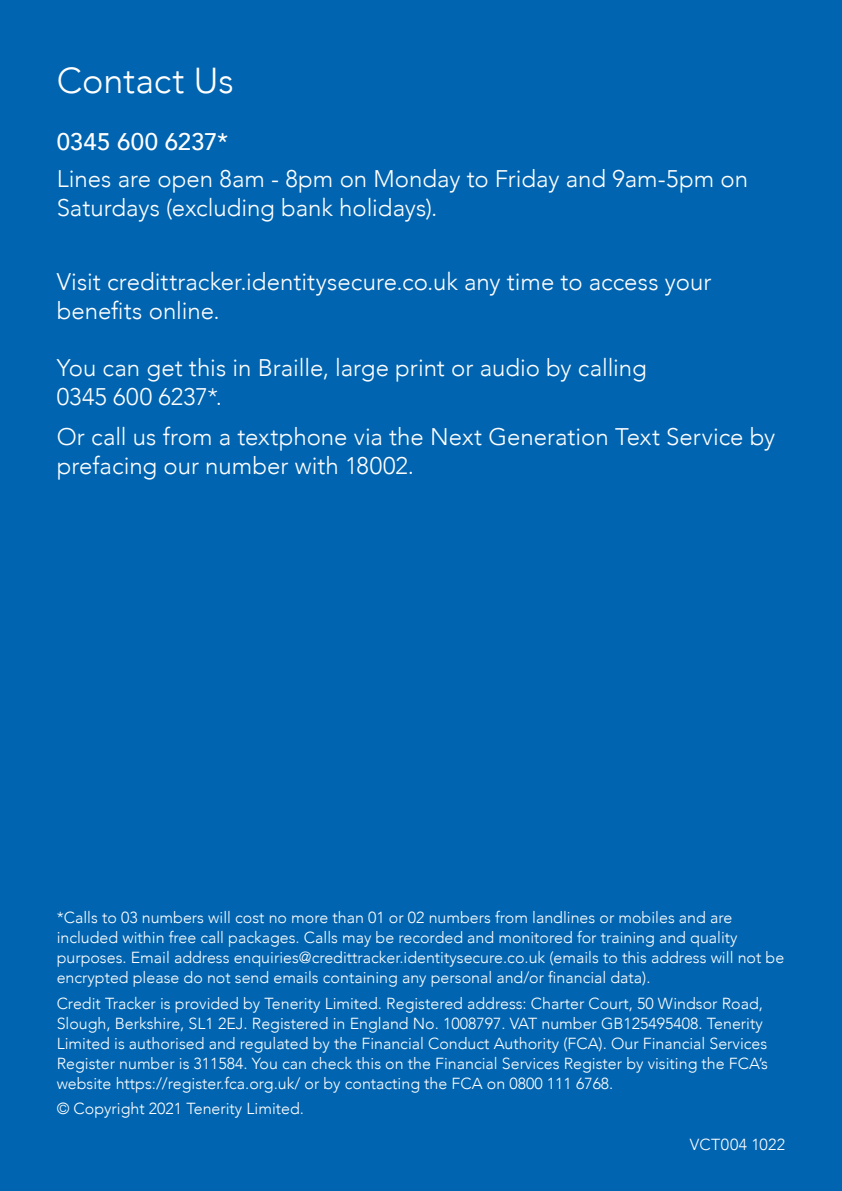
<style>
.page{position:relative;width:842px;height:1191px;background:#0164b0}
.page>*{position:absolute;margin:0;border:0;box-sizing:border-box;transform-origin:0 0}
.t1{font:300 36px "Avenir";color:#fff}
.t2{font:300 24px/28.8px "Avenir";color:#fff}
.t3{font:500 24px "Avenir";color:#fff}
.t4{font:300 16px/20px "Avenir";color:#fff}
.t5{font:300 16px "Avenir";letter-spacing:.025em;color:#fff}
</style>
<div class="page">
<h1 class="t1" style="left:57px;top:59px;width:179px">Contact Us</h1>
<h2 class="t3" style="left:57px;top:121px;width:173px">0345 600 6237*</h2>
<h2 class="t2" style="left:57px;top:165px;width:693px">Lines are open 8am - 8pm on Monday to Friday and 9am-5pm on<br>Saturdays (excluding bank holidays).</h2>
<h2 class="t2" style="left:57px;top:267px;width:656px">Visit credittracker.identitysecure.co.uk any time to access your benefits online.</h2>
<h2 class="t2" style="left:57px;top:353px;width:592px">You can get this in Braille, large print or audio by calling<br>0345 600 6237*.</h2>
<h2 class="t2" style="left:57px;top:422px;width:720px">Or call us from a textphone via the Next Generation Text Service by prefacing our number with 18002.</h2>
<p class="t4" style="left:57px;top:907px;width:729px">*Calls to 03 numbers will cost no more than 01 or 02 numbers from landlines or mobiles and are included within free call packages. Calls may be recorded and monitored for training and quality purposes. Email address enquiries@credittracker.identitysecure.co.uk (emails to this address will not be encrypted please do not send emails containing any personal and/or financial data).</p>
<p class="t4" style="left:57px;top:993px;width:713px">Credit Tracker is provided by Tenerity Limited. Registered address: Charter Court, 50 Windsor Road, Slough, Berkshire, SL1 2EJ. Registered in England No. 1008797. VAT number GB125495408. Tenerity Limited is authorised and regulated by the Financial Conduct Authority (FCA). Our Financial Services Register number is 311584. You can check this on the Financial Services Register by visiting the FCA’s website https://register.fca.org.uk/ or by contacting the FCA on 0800 111 6768.</p>
<p class="t4" style="left:57px;top:1098px;width:249px">© Copyright 2021 Tenerity Limited.</p>
<p class="t5" style="left:690px;top:1135px;width:97px">VCT004 1022</p>
</div>
